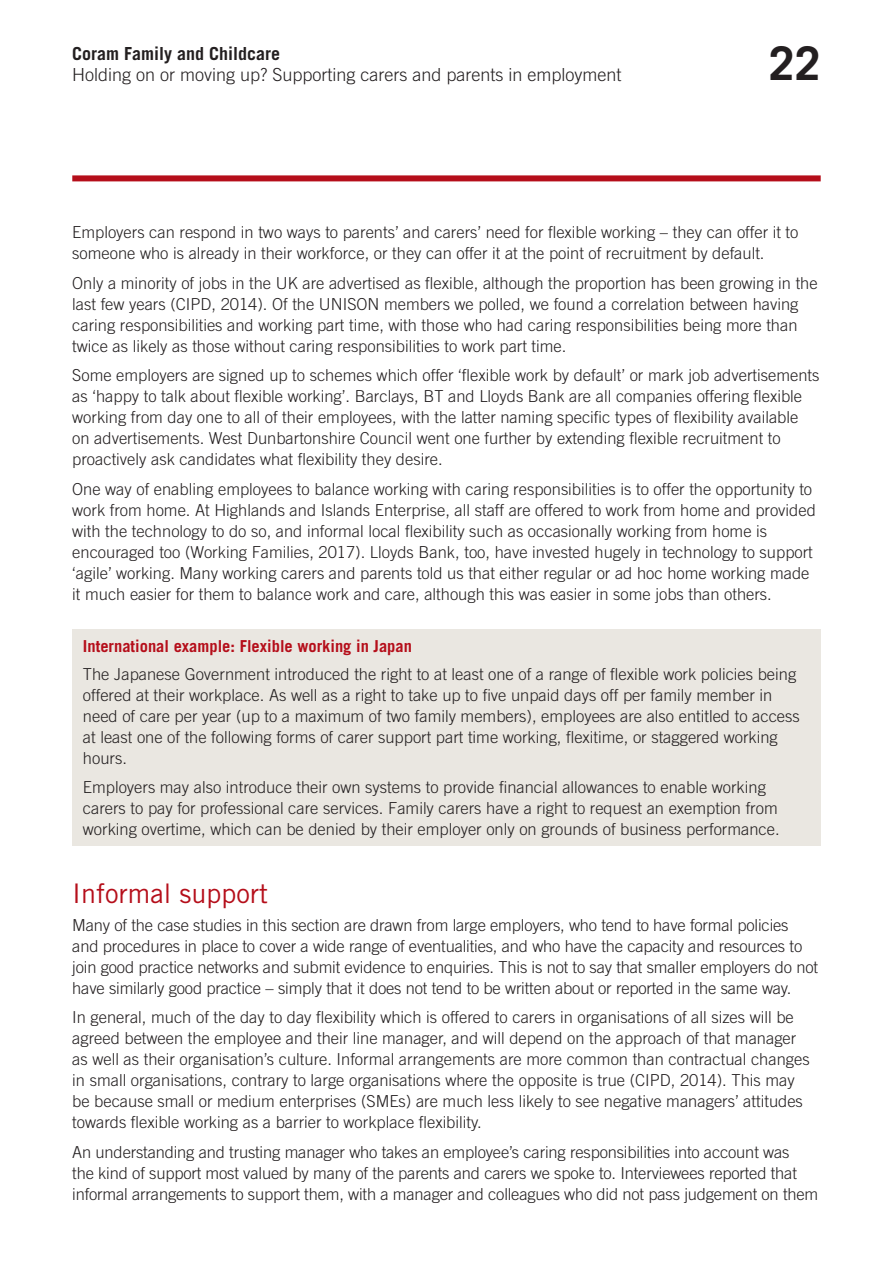
<style>
.page{position:relative;width:893px;height:1263px;background:#fff}
.page>*{position:absolute;margin:0;border:0;box-sizing:border-box;transform-origin:0 0}
.t1{font:700 46.5px "Trade Gothic LT Std";color:#231f20}
.Headings{font:27px "Trade Gothic LT Std";color:#b50e1a}
.t2{font:300 18px "Trade Gothic LT Std";color:#231f20}
.t3{font:700 18px "Trade Gothic LT Std";color:#231f20}
.Body_copy{font:300 16.5px/21px "Trade Gothic LT Std";color:#231f20}
.Table_headings{font:700 16.5px "Trade Gothic LT Std";color:#b50e1a}
</style>
<div class="page">
<div style="left:72px;top:175px;width:749px;height:6px;background:#b50e1a"></div>
<div style="left:72px;top:629px;width:749px;height:217px;background:#eae7e1"></div>
<p class="t3" style="left:72px;top:42px;width:210px">Coram Family and Childcare</p>
<p class="t2" style="left:72px;top:64px;width:551px">Holding on or moving up? Supporting carers and parents in employment</p>
<h1 class="t1" style="left:769px;top:35px;width:53px">22</h1>
<p class="Body_copy" style="left:72px;top:221px;width:728px">Employers can respond in two ways to parents’ and carers’ need for flexible working – they can offer it to someone who is already in their workforce, or they can offer it at the point of recruitment by default.</p>
<p class="Body_copy" style="left:72px;top:272px;width:747px">Only a minority of jobs in the UK are advertised as flexible, although the proportion has been growing in the last few years (CIPD, 2014). Of the UNISON members we polled, we found a correlation between having caring responsibilities and working part time, with those who had caring responsibilities being more than twice as likely as those without caring responsibilities to work part time.</p>
<p class="Body_copy" style="left:72px;top:364px;width:749px">Some employers are signed up to schemes which offer ‘flexible work by default’ or mark job advertisements as ‘happy to talk about flexible working’. Barclays, BT and Lloyds Bank are all companies offering flexible working from day one to all of their employees, with the latter naming specific types of flexibility available on advertisements. West Dunbartonshire Council went one further by extending flexible recruitment to proactively ask candidates what flexibility they desire.</p>
<p class="Body_copy" style="left:72px;top:478px;width:745px">One way of enabling employees to balance working with caring responsibilities is to offer the opportunity to work from home. At Highlands and Islands Enterprise, all staff are offered to work from home and provided with the technology to do so, and informal local flexibility such as occasionally working from home is encouraged too (Working Families, 2017). Lloyds Bank, too, have invested hugely in technology to support ‘agile’ working. Many working carers and parents told us that either regular or ad hoc home working made it much easier for them to balance work and care, although this was easier in some jobs than others.</p>
<p class="Table_headings" style="left:83px;top:636px;width:331px">International example: Flexible working in Japan</p>
<p class="Body_copy" style="left:83px;top:663px;width:718px">The Japanese Government introduced the right to at least one of a range of flexible work policies being offered at their workplace. As well as a right to take up to five unpaid days off per family member in need of care per year (up to a maximum of two family members), employees are also entitled to access at least one of the following forms of carer support part time working, flexitime, or staggered working hours.</p>
<p class="Body_copy" style="left:83px;top:776px;width:698px">Employers may also introduce their own systems to provide financial allowances to enable working carers to pay for professional care services. Family carers have a right to request an exemption from working overtime, which can be denied by their employer only on grounds of business performance.</p>
<p class="Headings" style="left:72px;top:877px;width:197px">Informal support</p>
<p class="Body_copy" style="left:72px;top:914px;width:747px">Many of the case studies in this section are drawn from large employers, who tend to have formal policies and procedures in place to cover a wide range of eventualities, and who have the capacity and resources to join good practice networks and submit evidence to enquiries. This is not to say that smaller employers do not have similarly good practice – simply that it does not tend to be written about or reported in the same way.</p>
<p class="Body_copy" style="left:72px;top:1006px;width:739px">In general, much of the day to day flexibility which is offered to carers in organisations of all sizes will be agreed between the employee and their line manager, and will depend on the approach of that manager as well as their organisation’s culture. Informal arrangements are more common than contractual changes in small organisations, contrary to large organisations where the opposite is true (CIPD, 2014). This may be because small or medium enterprises (SMEs) are much less likely to see negative managers’ attitudes towards flexible working as a barrier to workplace flexibility.</p>
<p class="Body_copy" style="left:72px;top:1141px;width:747px">An understanding and trusting manager who takes an employee’s caring responsibilities into account was<br>the kind of support most valued by many of the parents and carers we spoke to. Interviewees reported that informal arrangements to support them, with a manager and colleagues who did not pass judgement on them</p>
</div>
